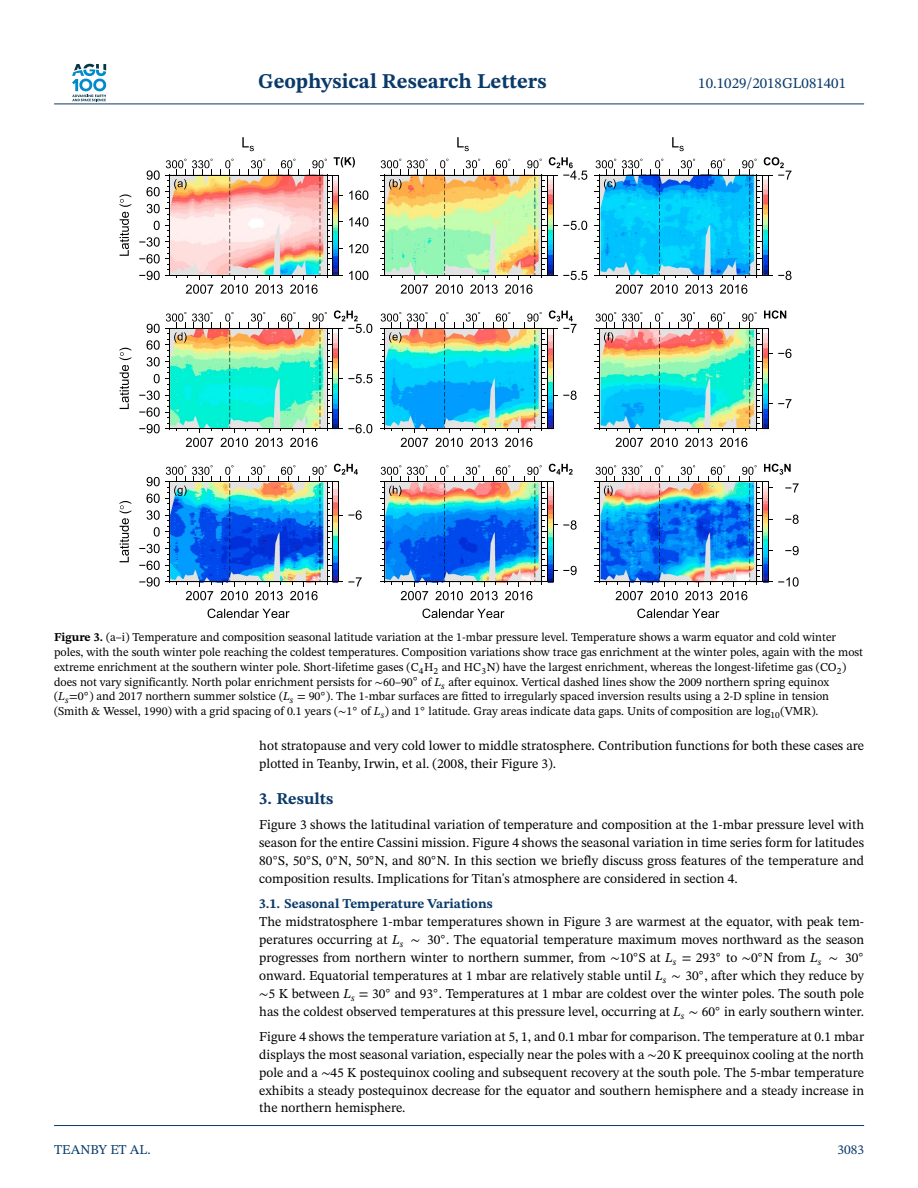
<style>
.page{position:relative;width:918px;height:1188px;background:#fff}
.page>*{position:absolute;margin:0;border:0;box-sizing:border-box;transform-origin:0 0}
.t1{font:700 21px "STIX Two Text";color:#0a3a69}
.t2{font:700 16.5px "STIX Two Text";color:#0a3a69}
.t3{font:15px "STIX Two Text";color:#0a3a69}
.t4{font:13.5px/17.9px "STIX Two Text";color:#000;text-align:justify}
.t5{font:700 13.5px "STIX Two Text";color:#0a3a69}
.t6{font:13.5px "STIX Two Text";color:#0a3a69}
.t7{font:12px/15px "STIX Two Text";color:#000}
.s1{font-weight:700}
.s2{font-family:"STIX Math"}
.s3{font-style:italic}
</style>
<div class="page">
<svg style="left:72px;top:64px;width:34px;height:37px"></svg>
<hr style="left:54px;top:104px;width:810px;height:1px;background:#0a3a69">
<svg style="left:119px;top:194px;width:12px;height:62px"></svg>
<svg style="left:242px;top:137px;width:12px;height:14px"></svg>
<svg style="left:139px;top:157px;width:229px;height:137px"></svg>
<svg style="left:119px;top:348px;width:12px;height:61px"></svg>
<svg style="left:139px;top:310px;width:233px;height:137px"></svg>
<svg style="left:119px;top:501px;width:12px;height:61px"></svg>
<svg style="left:208px;top:609px;width:82px;height:9px"></svg>
<svg style="left:139px;top:464px;width:223px;height:136px"></svg>
<svg style="left:457px;top:137px;width:12px;height:14px"></svg>
<svg style="left:380px;top:157px;width:207px;height:137px"></svg>
<svg style="left:380px;top:310px;width:197px;height:137px"></svg>
<svg style="left:422px;top:609px;width:83px;height:9px"></svg>
<svg style="left:380px;top:464px;width:197px;height:136px"></svg>
<svg style="left:672px;top:137px;width:12px;height:14px"></svg>
<svg style="left:595px;top:157px;width:197px;height:137px"></svg>
<svg style="left:595px;top:310px;width:197px;height:137px"></svg>
<svg style="left:637px;top:609px;width:82px;height:9px"></svg>
<img style="left:595px;top:464px;width:204px;height:136px">
<hr style="left:54px;top:1125px;width:810px;height:1px;background:#0a3a69">
<h1 class="t1" style="left:258px;top:72px;width:290px">Geophysical Research Letters</h1>
<p class="t3" style="left:698px;top:77px;width:149px">10.1029/2018GL081401</p>
<p class="t7" style="left:54px;top:630px;width:810px"><span class="s1">Figure 3.</span> (a–i) Temperature and composition seasonal latitude variation at the 1-mbar pressure level. Temperature shows a warm equator and cold winter poles, with the south winter pole reaching the coldest temperatures. Composition variations show trace gas enrichment at the winter poles, again with the most extreme enrichment at the southern winter pole. Short-lifetime gases (C<sub>4</sub>H<sub>2</sub> and HC<sub>3</sub>N) have the largest enrichment, whereas the longest-lifetime gas (CO<sub>2</sub>) does not vary significantly. North polar enrichment persists for <span class="s2">∼</span>60–90<sup>◦</sup> of <span class="s3">L</span><sub>s</sub> after equinox. Vertical dashed lines show the 2009 northern spring equinox (<span class="s3">L</span><sub>s</sub>=0<sup>◦</sup>) and 2017 northern summer solstice (<span class="s3">L</span><sub>s</sub> = 90<sup>◦</sup>). The 1-mbar surfaces are fitted to irregularly spaced inversion results using a 2-D spline in tension (Smith &amp; Wessel, 1990) with a grid spacing of 0.1 years (<span class="s2">∼</span>1<sup>◦</sup> of <span class="s3">L</span><sub>s</sub>) and 1<sup>◦</sup> latitude. Gray areas indicate data gaps. Units of composition are log<sub>10</sub>(VMR).</p>
<p class="t4" style="left:259px;top:738px;width:606px">hot stratopause and very cold lower to middle stratosphere. Contribution functions for both these cases are plotted in Teanby, Irwin, et al. (2008, their Figure 3).</p>
<p class="t2" style="left:259px;top:792px;width:76px">3. Results</p>
<p class="t4" style="left:259px;top:817px;width:606px">Figure 3 shows the latitudinal variation of temperature and composition at the 1-mbar pressure level with season for the entire Cassini mission. Figure 4 shows the seasonal variation in time series form for latitudes 80<sup>◦</sup>S, 50<sup>◦</sup>S, 0<sup>◦</sup>N, 50<sup>◦</sup>N, and 80<sup>◦</sup>N. In this section we briefly discuss gross features of the temperature and composition results. Implications for Titan's atmosphere are considered in section 4.</p>
<p class="t5" style="left:259px;top:899px;width:235px">3.1. Seasonal Temperature Variations</p>
<p class="t4" style="left:259px;top:914px;width:606px">The midstratosphere 1-mbar temperatures shown in Figure 3 are warmest at the equator, with peak tem&shy;peratures occurring at <span class="s3">L</span><sub>s</sub> <span class="s2">∼</span> 30<sup>◦</sup>. The equatorial temperature maximum moves northward as the season progresses from northern winter to northern summer, from <span class="s2">∼</span>10<sup>◦</sup>S at <span class="s3">L</span><sub>s</sub> = 293<sup>◦</sup> to <span class="s2">∼</span>0<sup>◦</sup>N from <span class="s3">L</span><sub>s</sub> <span class="s2">∼</span> 30<sup>◦ </sup>onward. Equatorial temperatures at 1 mbar are relatively stable until <span class="s3">L</span><sub>s</sub> <span class="s2">∼</span> 30<sup>◦</sup>, after which they reduce by <span class="s2">∼</span>5 K between <span class="s3">L</span><sub>s</sub> = 30<sup>◦</sup> and 93<sup>◦</sup>. Temperatures at 1 mbar are coldest over the winter poles. The south pole has the coldest observed temperatures at this pressure level, occurring at <span class="s3">L</span><sub>s</sub> <span class="s2">∼</span> 60<sup>◦</sup> in early southern winter.</p>
<p class="t4" style="left:259px;top:1029px;width:606px">Figure 4 shows the temperature variation at 5, 1, and 0.1 mbar for comparison. The temperature at 0.1 mbar displays the most seasonal variation, especially near the poles with a <span class="s2">∼</span>20 K preequinox cooling at the north pole and a <span class="s2">∼</span>45 K postequinox cooling and subsequent recovery at the south pole. The 5-mbar temperature exhibits a steady postequinox decrease for the equator and southern hemisphere and a steady increase in the northern hemisphere.</p>
<p class="t6" style="left:54px;top:1144px;width:98px">TEANBY ET AL.</p>
<p class="t6" style="left:837px;top:1144px;width:28px">3083</p>
</div>
